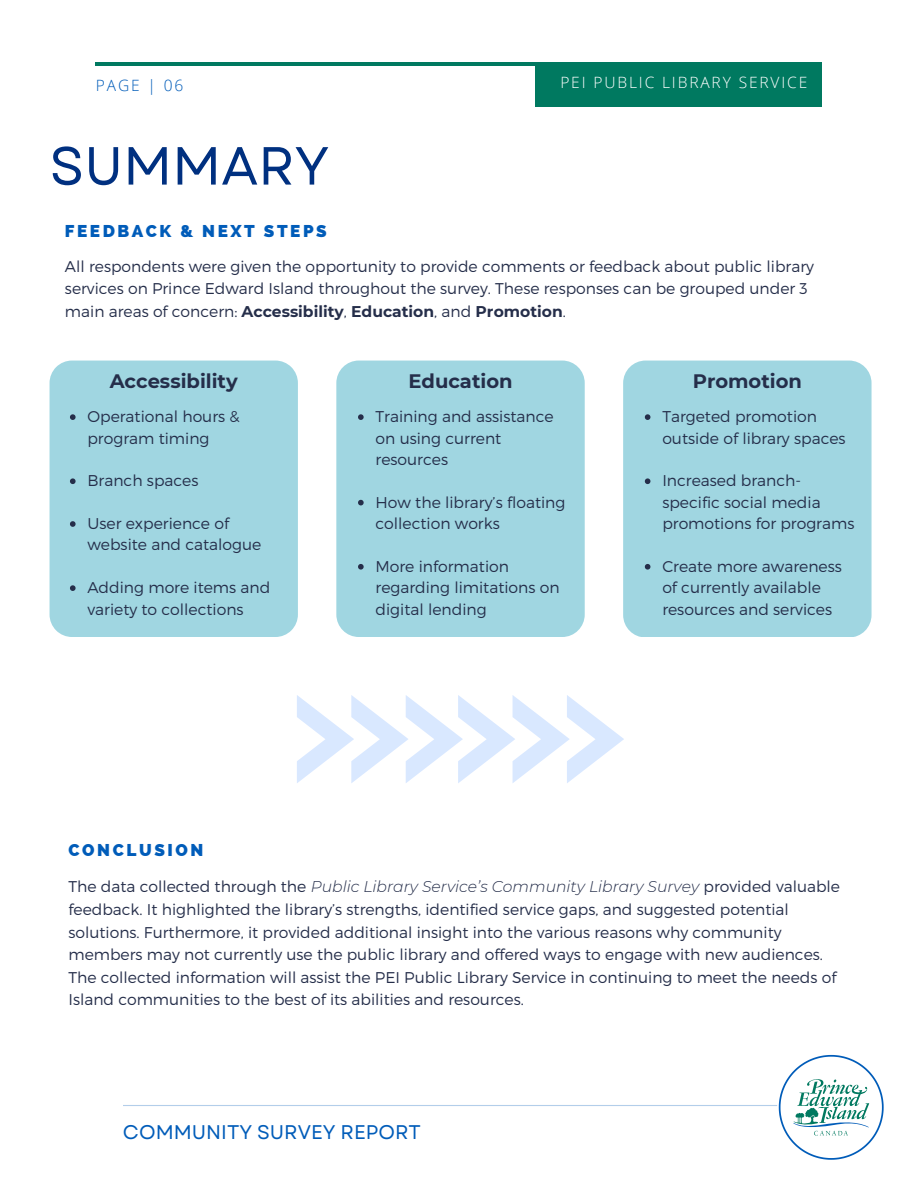
<style>
.page{position:relative;width:918px;height:1188px;background:#fff}
.page>*{position:absolute;margin:0;border:0;box-sizing:border-box;transform-origin:0 0}
.t1{font:53.55px "Garet";color:#003080}
.t2{font:19.8px "Garet";color:#005cb9}
.t3{font:700 19.5px "Montserrat";color:#252e4a}
.t4{font:800 17.1px "Raleway";letter-spacing:.15em;color:#005cb9}
.t5{font:300 15.6px/21.3px "Montserrat";color:#252e4a}
.t6{font:300 15.6px "Open Sans";letter-spacing:.12em;color:#fff}
.t7{font:300 15.6px "Open Sans";letter-spacing:.12em;color:#005cb9}
.s1{font-weight:700}
.s2{font-style:italic}
</style>
<div class="page">
<hr style="left:96px;top:62px;width:725px;height:4px;background:#007960">
<div style="left:535px;top:62px;width:287px;height:44px;background:#007960"></div>
<svg style="left:778px;top:1054px;width:106px;height:106px"></svg>
<hr style="left:123px;top:1105px;width:654px;height:1px;background:#005cb9">
<div style="left:623px;top:361px;width:249px;height:276px;background:#a0d6e1;border-radius:22px"></div>
<svg style="left:645px;top:414px;width:5px;height:6px"></svg>
<svg style="left:645px;top:478px;width:5px;height:6px"></svg>
<svg style="left:645px;top:564px;width:5px;height:6px"></svg>
<div style="left:336px;top:361px;width:249px;height:276px;background:#a0d6e1;border-radius:22px"></div>
<svg style="left:358px;top:414px;width:6px;height:6px"></svg>
<svg style="left:358px;top:500px;width:6px;height:5px"></svg>
<svg style="left:358px;top:564px;width:6px;height:6px"></svg>
<div style="left:50px;top:361px;width:248px;height:276px;background:#a0d6e1"></div>
<svg style="left:70px;top:414px;width:6px;height:6px"></svg>
<svg style="left:70px;top:478px;width:6px;height:6px"></svg>
<svg style="left:70px;top:521px;width:6px;height:6px"></svg>
<svg style="left:70px;top:585px;width:6px;height:6px"></svg>
<svg style="left:297px;top:695px;width:327px;height:88px"></svg>
<p class="t7" style="left:96px;top:74px;width:89px">PAGE | 06</p>
<p class="t6" style="left:560px;top:71px;width:249px">PEI PUBLIC LIBRARY SERVICE</p>
<p class="t1" style="left:50px;top:127px;width:281px">SUMMARY</p>
<p class="t4" style="left:65px;top:220px;width:263px">FEEDBACK &amp; NEXT STEPS</p>
<h4 class="t5" style="left:65px;top:254px;width:751px;line-height:22.5px">All respondents were given the opportunity to provide comments or feedback about public library services on Prince Edward Island throughout the survey. These responses can be grouped under 3 main areas of concern: <span class="s1">Accessibility</span>, <span class="s1">Education</span>, and <span class="s1">Promotion</span>.</h4>
<h4 class="t3" style="left:110px;top:369px;width:130px">Accessibility</h4>
<p class="t5" style="left:87px;top:405px;width:154px">Operational hours &amp; program timing</p>
<p class="t5" style="left:87px;top:469px;width:113px">Branch spaces</p>
<p class="t5" style="left:87px;top:512px;width:175px">User experience of website and catalogue</p>
<p class="t5" style="left:87px;top:576px;width:184px">Adding more items and variety to collections</p>
<p class="t4" style="left:68px;top:840px;width:136px">CONCLUSION</p>
<h2 class="t3" style="left:408px;top:369px;width:106px">Education</h2>
<p class="t5" style="left:376px;top:405px;width:180px">Training and assistance on using current resources</p>
<h4 class="t5" style="left:376px;top:491px;width:191px">How the library’s floating collection works</h4>
<p class="t5" style="left:376px;top:555px;width:186px">More information regarding limitations on digital lending</p>
<p class="t3" style="left:693px;top:369px;width:111px">Promotion</p>
<h6 class="t5" style="left:662px;top:405px;width:185px">Targeted promotion outside of library spaces</h6>
<h6 class="t5" style="left:662px;top:469px;width:194px">Increased branch&shy;specific social media promotions for programs</h6>
<h1 class="t5" style="left:662px;top:555px;width:181px">Create more awareness of currently available resources and services</h1>
<p class="t5" style="left:68px;top:874px;width:773px;line-height:22.8px">The data collected through the <span class="s2">Public Library Service’s Community Library Survey</span> provided valuable feedback. It highlighted the library’s strengths, identified service gaps, and suggested potential solutions. Furthermore, it provided additional insight into the various reasons why community members may not currently use the public library and offered ways to engage with new audiences.<br>The collected information will assist the PEI Public Library Service in continuing to meet the needs of Island communities to the best of its abilities and resources.</p>
<p class="t2" style="left:123px;top:1118px;width:300px">COMMUNITY SURVEY REPORT</p>
</div>
